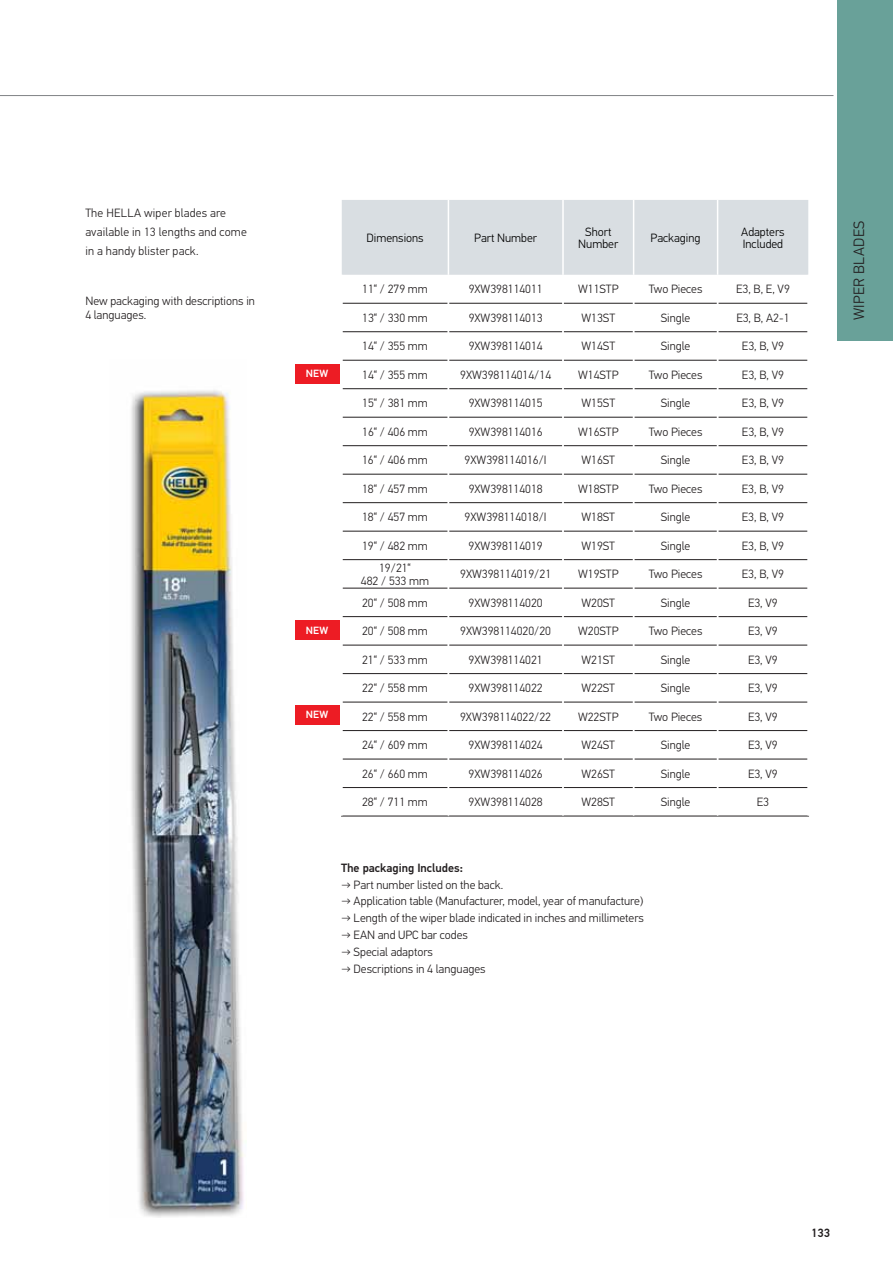
<style>
.page{position:relative;width:893px;height:1263px;background:#fff}
.page>*{position:absolute;margin:0;border:0;box-sizing:border-box;transform-origin:0 0}
.t1{font:300 15px "Hella DIN Universal";letter-spacing:.025em;color:#231f20}
.t2{font:300 12px/19.2px "Hella DIN Universal";color:#231f20}
.t3{font:300 12px/12.6px "Hella DIN Universal";color:#000;text-align:center}
.t4{font:500 12px "Hella DIN Universal";color:#231f20}
.t5{font:500 10.5px "Hella DIN Universal";letter-spacing:.025em;color:#fff}
</style>
<div class="page">
<hr style="left:0;top:95px;width:833px;height:1px;background:#808285">
<div style="left:838px;top:0;width:55px;height:341px;background:#69a199"></div>
<img style="left:131px;top:390px;width:113px;height:828px">
<hr style="left:341px;top:816px;width:107px;height:1px;background:#231f20">
<hr style="left:448px;top:816px;width:361px;height:1px;background:#231f20">
<svg style="left:341px;top:200px;width:467px;height:616px"></svg>
<hr style="left:807px;top:788px;width:2px;height:28px;background:#fff">
<div style="left:295px;top:364px;width:45px;height:20px;background:#ed1c24"></div>
<div style="left:295px;top:620px;width:45px;height:20px;background:#ed1c24"></div>
<div style="left:295px;top:705px;width:45px;height:20px;background:#ed1c24"></div>
<p class="t2" style="left:85px;top:204px;width:163px">The HELLA wiper blades are available in 13 lengths and come in a handy blister pack.</p>
<p class="t2" style="left:85px;top:294px;width:171px;line-height:14.4px">New packaging with descriptions in<br>4 languages.</p>
<p class="t5" style="left:306px;top:370px;width:24px">NEW</p>
<p class="t5" style="left:306px;top:626px;width:24px">NEW</p>
<p class="t5" style="left:306px;top:711px;width:24px">NEW</p>
<p class="t3" style="left:366px;top:232px;width:59px">Dimensions</p>
<p class="t3" style="left:474px;top:232px;width:64px">Part Number</p>
<p class="t3" style="left:578px;top:226px;width:42px">Short<br>Number</p>
<p class="t3" style="left:650px;top:232px;width:52px">Packaging</p>
<p class="t3" style="left:741px;top:226px;width:45px;text-align:left">Adapters<br>Included</p>
<p class="t2" style="left:362px;top:280px;width:67px">11“ / 279 mm</p>
<p class="t2" style="left:469px;top:280px;width:76px">9XW398114011</p>
<p class="t2" style="left:578px;top:280px;width:42px">W11STP</p>
<p class="t2" style="left:649px;top:280px;width:55px">Two Pieces</p>
<p class="t2" style="left:736px;top:280px;width:55px">E3, B, E, V9</p>
<p class="t2" style="left:362px;top:309px;width:67px">13“ / 330 mm</p>
<p class="t2" style="left:469px;top:309px;width:76px">9XW398114013</p>
<p class="t2" style="left:581px;top:309px;width:35px">W13ST</p>
<p class="t2" style="left:661px;top:309px;width:31px">Single</p>
<p class="t2" style="left:736px;top:309px;width:55px">E3, B, A2-1</p>
<p class="t2" style="left:362px;top:338px;width:67px">14“ / 355 mm</p>
<p class="t2" style="left:469px;top:338px;width:76px">9XW398114014</p>
<p class="t2" style="left:581px;top:338px;width:35px">W14ST</p>
<p class="t2" style="left:661px;top:338px;width:31px">Single</p>
<p class="t2" style="left:742px;top:338px;width:44px">E3, B, V9</p>
<p class="t2" style="left:362px;top:366px;width:67px">14“ / 355 mm</p>
<p class="t2" style="left:460px;top:366px;width:92px">9XW398114014/14</p>
<p class="t2" style="left:578px;top:366px;width:42px">W14STP</p>
<p class="t2" style="left:649px;top:366px;width:55px">Two Pieces</p>
<p class="t2" style="left:742px;top:366px;width:44px">E3, B, V9</p>
<p class="t2" style="left:362px;top:395px;width:67px">15“ / 381 mm</p>
<p class="t2" style="left:469px;top:395px;width:76px">9XW398114015</p>
<p class="t2" style="left:581px;top:395px;width:35px">W15ST</p>
<p class="t2" style="left:661px;top:395px;width:31px">Single</p>
<p class="t2" style="left:742px;top:395px;width:44px">E3, B, V9</p>
<p class="t2" style="left:362px;top:423px;width:67px">16“ / 406 mm</p>
<p class="t2" style="left:469px;top:423px;width:76px">9XW398114016</p>
<p class="t2" style="left:578px;top:423px;width:42px">W16STP</p>
<p class="t2" style="left:649px;top:423px;width:55px">Two Pieces</p>
<p class="t2" style="left:742px;top:423px;width:44px">E3, B, V9</p>
<p class="t2" style="left:362px;top:452px;width:67px">16“ / 406 mm</p>
<p class="t2" style="left:465px;top:452px;width:84px">9XW398114016/I</p>
<p class="t2" style="left:581px;top:452px;width:35px">W16ST</p>
<p class="t2" style="left:661px;top:452px;width:31px">Single</p>
<p class="t2" style="left:742px;top:452px;width:44px">E3, B, V9</p>
<p class="t2" style="left:362px;top:480px;width:67px">18“ / 457 mm</p>
<p class="t2" style="left:469px;top:480px;width:76px">9XW398114018</p>
<p class="t2" style="left:578px;top:480px;width:42px">W18STP</p>
<p class="t2" style="left:649px;top:480px;width:55px">Two Pieces</p>
<p class="t2" style="left:742px;top:480px;width:44px">E3, B, V9</p>
<p class="t2" style="left:362px;top:509px;width:67px">18“ / 457 mm</p>
<p class="t2" style="left:465px;top:509px;width:84px">9XW398114018/I</p>
<p class="t2" style="left:581px;top:509px;width:35px">W18ST</p>
<p class="t2" style="left:661px;top:509px;width:31px">Single</p>
<p class="t2" style="left:742px;top:509px;width:44px">E3, B, V9</p>
<p class="t2" style="left:362px;top:537px;width:67px">19“ / 482 mm</p>
<p class="t2" style="left:469px;top:537px;width:76px">9XW398114019</p>
<p class="t2" style="left:581px;top:537px;width:35px">W19ST</p>
<p class="t2" style="left:661px;top:537px;width:31px">Single</p>
<p class="t2" style="left:742px;top:537px;width:44px">E3, B, V9</p>
<p class="t2" style="left:361px;top:563px;width:70px;line-height:12.6px;text-align:center">19/21“<br>482 / 533 mm</p>
<p class="t2" style="left:460px;top:566px;width:92px">9XW398114019/21</p>
<p class="t2" style="left:578px;top:566px;width:42px">W19STP</p>
<p class="t2" style="left:649px;top:566px;width:55px">Two Pieces</p>
<p class="t2" style="left:742px;top:566px;width:44px">E3, B, V9</p>
<p class="t2" style="left:362px;top:594px;width:67px">20“ / 508 mm</p>
<p class="t2" style="left:469px;top:594px;width:76px">9XW398114020</p>
<p class="t2" style="left:581px;top:594px;width:35px">W20ST</p>
<p class="t2" style="left:661px;top:594px;width:31px">Single</p>
<p class="t2" style="left:748px;top:594px;width:31px">E3, V9</p>
<p class="t2" style="left:362px;top:623px;width:67px">20“ / 508 mm</p>
<p class="t2" style="left:460px;top:623px;width:92px">9XW398114020/20</p>
<p class="t2" style="left:578px;top:623px;width:42px">W20STP</p>
<p class="t2" style="left:649px;top:623px;width:55px">Two Pieces</p>
<p class="t2" style="left:748px;top:623px;width:31px">E3, V9</p>
<p class="t2" style="left:362px;top:651px;width:67px">21“ / 533 mm</p>
<p class="t2" style="left:469px;top:651px;width:76px">9XW398114021</p>
<p class="t2" style="left:581px;top:651px;width:35px">W21ST</p>
<p class="t2" style="left:661px;top:651px;width:31px">Single</p>
<p class="t2" style="left:748px;top:651px;width:31px">E3, V9</p>
<p class="t2" style="left:362px;top:679px;width:67px">22“ / 558 mm</p>
<p class="t2" style="left:469px;top:679px;width:76px">9XW398114022</p>
<p class="t2" style="left:581px;top:679px;width:35px">W22ST</p>
<p class="t2" style="left:661px;top:679px;width:31px">Single</p>
<p class="t2" style="left:748px;top:679px;width:31px">E3, V9</p>
<p class="t2" style="left:362px;top:708px;width:67px">22“ / 558 mm</p>
<p class="t2" style="left:460px;top:708px;width:92px">9XW398114022/22</p>
<p class="t2" style="left:578px;top:708px;width:42px">W22STP</p>
<p class="t2" style="left:649px;top:708px;width:55px">Two Pieces</p>
<p class="t2" style="left:748px;top:708px;width:31px">E3, V9</p>
<p class="t2" style="left:362px;top:736px;width:67px">24“ / 609 mm</p>
<p class="t2" style="left:469px;top:736px;width:76px">9XW398114024</p>
<p class="t2" style="left:581px;top:736px;width:35px">W24ST</p>
<p class="t2" style="left:661px;top:736px;width:31px">Single</p>
<p class="t2" style="left:748px;top:736px;width:31px">E3, V9</p>
<p class="t2" style="left:362px;top:765px;width:67px">26“ / 660 mm</p>
<p class="t2" style="left:469px;top:765px;width:76px">9XW398114026</p>
<p class="t2" style="left:581px;top:765px;width:35px">W26ST</p>
<p class="t2" style="left:661px;top:765px;width:31px">Single</p>
<p class="t2" style="left:748px;top:765px;width:31px">E3, V9</p>
<p class="t2" style="left:362px;top:793px;width:67px">28“ / 711 mm</p>
<p class="t2" style="left:469px;top:793px;width:76px">9XW398114028</p>
<p class="t2" style="left:581px;top:793px;width:35px">W28ST</p>
<p class="t2" style="left:661px;top:793px;width:31px">Single</p>
<p class="t2" style="left:757px;top:793px;width:14px">E3</p>
<p class="t4" style="left:341px;top:863px;width:123px">The packaging Includes:</p>
<p class="t2" style="left:341px;top:876px;width:164px">→ Part number listed on the back.</p>
<p class="t2" style="left:341px;top:893px;width:304px">→ Application table (Manufacturer, model, year of manufacture)</p>
<p class="t2" style="left:341px;top:909px;width:304px">→ Length of the wiper blade indicated in inches and millimeters</p>
<p class="t2" style="left:341px;top:926px;width:128px">→ EAN and UPC bar codes</p>
<p class="t2" style="left:341px;top:943px;width:93px">→ Special adaptors</p>
<p class="t2" style="left:341px;top:960px;width:146px">→ Descriptions in 4 languages</p>
<p class="t1" style="left:853px;top:320px;width:101px;rotate:-90deg">WIPER BLADES</p>
<p class="t4" style="left:811px;top:1228px;width:20px">133</p>
</div>
